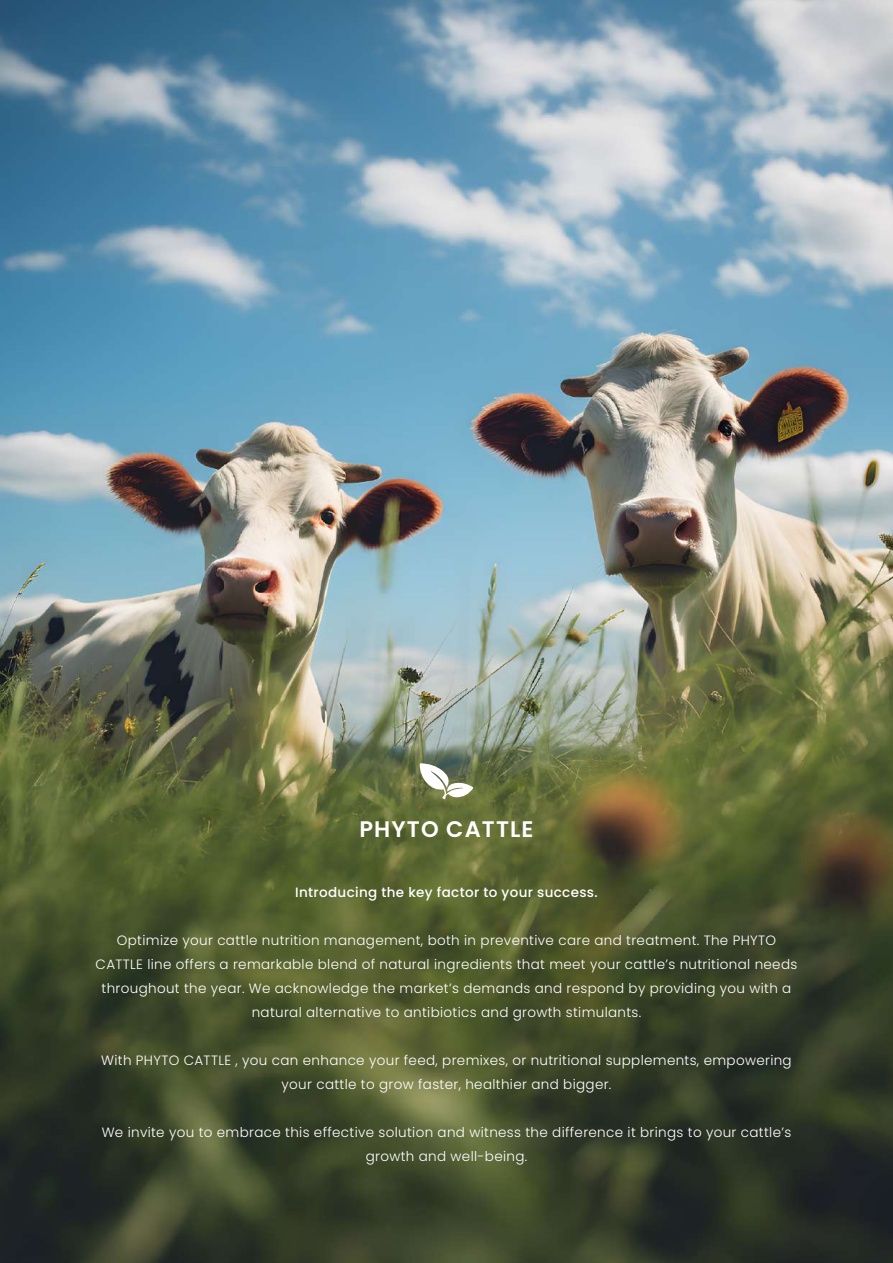
<style>
.page{position:relative;width:893px;height:1263px;background:#fff}
.page>*{position:absolute;margin:0;border:0;box-sizing:border-box;transform-origin:0 0}
.t1{font:600 22.5px "Poppins";letter-spacing:.05em;color:#fff}
.t2{font:300 13.5px/24px "Poppins";letter-spacing:.025em;color:#fff;text-align:center}
.t3{font:500 13.5px "Poppins";letter-spacing:.025em;color:#fff}
</style>
<div class="page">
<img style="left:0;top:0;width:893px;height:893px">
<svg style="left:0;top:893px;width:893px;height:370px;background:#3d462a"></svg>
<svg style="left:420px;top:763px;width:53px;height:37px"></svg>
<h1 class="t1" style="left:359px;top:816px;width:176px">PHYTO CATTLE</h1>
<p class="t3" style="left:295px;top:884px;width:304px">Introducing the key factor to your success.</p>
<p class="t2" style="left:96px;top:928px;width:703px">Optimize your cattle nutrition management, both in preventive care and treatment. The PHYTO CATTLE line offers a remarkable blend of natural ingredients that meet your cattle’s nutritional needs throughout the year. We acknowledge the market’s demands and respond by providing you with a natural alternative to antibiotics and growth stimulants.</p>
<p class="t2" style="left:101px;top:1048px;width:692px">With PHYTO CATTLE , you can enhance your feed, premixes, or nutritional supplements, empowering your cattle to grow faster, healthier and bigger.</p>
<p class="t2" style="left:102px;top:1120px;width:691px">We invite you to embrace this effective solution and witness the difference it brings to your cattle’s growth and well-being.</p>
</div>
